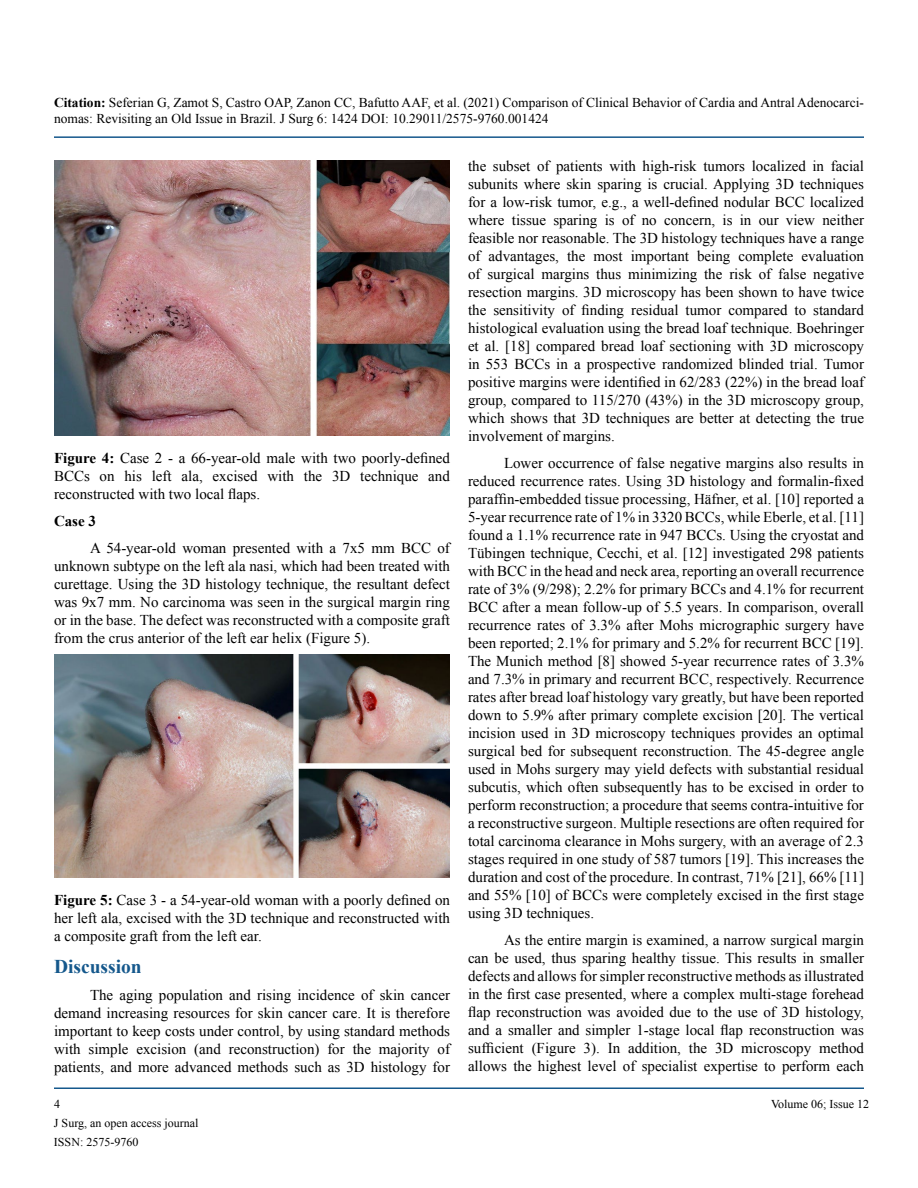
<style>
.page{position:relative;width:918px;height:1188px;background:#fff}
.page>*{position:absolute;margin:0;border:0;box-sizing:border-box;transform-origin:0 0}
.t1{font:700 19.5px "Times New Roman";color:#15588c}
.t2{font:15px/18px "Times New Roman";color:#000;text-align:justify}
.t3{font:700 15px "Times New Roman";color:#000}
.t4{font:13.5px/16.2px "Times New Roman";color:#000}
.t5{font:12px/18.9px "Times New Roman";color:#000}
.s1{font-weight:700}
</style>
<div class="page">
<hr style="left:54px;top:136px;width:810px;height:2px;background:#15588c">
<hr style="left:54px;top:1088px;width:810px;height:1px;background:#15588c">
<img style="left:54px;top:160px;width:396px;height:276px">
<img style="left:54px;top:655px;width:396px;height:223px">
<p class="t4" style="left:54px;top:94px;width:811px"><span class="s1">Citation:</span> Seferian G, Zamot S, Castro OAP, Zanon CC, Bafutto AAF, et al. (2021) Comparison of Clinical Behavior of Cardia and Antral Adenocarci&shy;nomas: Revisiting an Old Issue in Brazil. J Surg 6: 1424 DOI: 10.29011/2575-9760.001424</p>
<p class="t2" style="left:54px;top:448px;width:398px"><span class="s1">Figure 4:</span> Case 2 - a 66-year-old male with two poorly-defined BCCs on his left ala, excised with the 3D technique and reconstructed with two local flaps.</p>
<p class="t3" style="left:54px;top:510px;width:44px">Case 3</p>
<p class="t2" style="left:54px;top:538px;width:398px;text-indent:36px">A 54-year-old woman presented with a 7x5 mm BCC of unknown subtype on the left ala nasi, which had been treated with curettage. Using the 3D histology technique, the resultant defect was 9x7 mm. No carcinoma was seen in the surgical margin ring or in the base. The defect was reconstructed with a composite graft from the crus anterior of the left ear helix (Figure 5).</p>
<p class="t2" style="left:54px;top:890px;width:398px"><span class="s1">Figure 5:</span> Case 3 - a 54-year-old woman with a poorly defined on her left ala, excised with the 3D technique and reconstructed with a composite graft from the left ear.</p>
<h1 class="t1" style="left:54px;top:953px;width:89px">Discussion</h1>
<p class="t2" style="left:54px;top:986px;width:398px;text-indent:36px">The aging population and rising incidence of skin cancer demand increasing resources for skin cancer care. It is therefore important to keep costs under control, by using standard methods with simple excision (and reconstruction) for the majority of patients, and more advanced methods such as 3D histology for</p>
<p class="t2" style="left:468px;top:156px;width:398px">the subset of patients with high-risk tumors localized in facial subunits where skin sparing is crucial. Applying 3D techniques for a low-risk tumor, e.g., a well-defined nodular BCC localized where tissue sparing is of no concern, is in our view neither feasible nor reasonable. The 3D histology techniques have a range of advantages, the most important being complete evaluation of surgical margins thus minimizing the risk of false negative resection margins. 3D microscopy has been shown to have twice the sensitivity of finding residual tumor compared to standard histological evaluation using the bread loaf technique. Boehringer et al. [18] compared bread loaf sectioning with 3D microscopy in 553 BCCs in a prospective randomized blinded trial. Tumor positive margins were identified in 62/283 (22%) in the bread loaf group, compared to 115/270 (43%) in the 3D microscopy group, which shows that 3D techniques are better at detecting the true involvement of margins.</p>
<p class="t2" style="left:468px;top:453px;width:398px;text-indent:36px">Lower occurrence of false negative margins also results in reduced recurrence rates. Using 3D histology and formalin-fixed paraffin-embedded tissue processing, Häfner, et al. [10] reported a 5-year recurrence rate of 1% in 3320 BCCs, while Eberle, et al. [11] found a 1.1% recurrence rate in 947 BCCs. Using the cryostat and Tübingen technique, Cecchi, et al. [12] investigated 298 patients with BCC in the head and neck area, reporting an overall recurrence rate of 3% (9/298); 2.2% for primary BCCs and 4.1% for recurrent BCC after a mean follow-up of 5.5 years. In comparison, overall recurrence rates of 3.3% after Mohs micrographic surgery have been reported; 2.1% for primary and 5.2% for recurrent BCC [19].<br>The Munich method [8] showed 5-year recurrence rates of 3.3% and 7.3% in primary and recurrent BCC, respectively. Recurrence rates after bread loaf histology vary greatly, but have been reported down to 5.9% after primary complete excision [20]. The vertical incision used in 3D microscopy techniques provides an optimal surgical bed for subsequent reconstruction. The 45-degree angle used in Mohs surgery may yield defects with substantial residual subcutis, which often subsequently has to be excised in order to perform reconstruction; a procedure that seems contra-intuitive for a reconstructive surgeon. Multiple resections are often required for total carcinoma clearance in Mohs surgery, with an average of 2.3 stages required in one study of 587 tumors [19]. This increases the duration and cost of the procedure. In contrast, 71% [21], 66% [11] and 55% [10] of BCCs were completely excised in the first stage using 3D techniques.</p>
<p class="t2" style="left:468px;top:930px;width:398px;text-indent:36px">As the entire margin is examined, a narrow surgical margin can be used, thus sparing healthy tissue. This results in smaller defects and allows for simpler reconstructive methods as illustrated in the first case presented, where a complex multi-stage forehead flap reconstruction was avoided due to the use of 3D histology, and a smaller and simpler 1-stage local flap reconstruction was sufficient (Figure 3). In addition, the 3D microscopy method allows the highest level of specialist expertise to perform each</p>
<p class="t5" style="left:54px;top:1094px;width:7px">4</p>
<p class="t5" style="left:771px;top:1094px;width:100px">Volume 06; Issue 12</p>
<p class="t5" style="left:54px;top:1114px;width:146px">J Surg, an open access journal<br>ISSN: 2575-9760</p>
</div>
